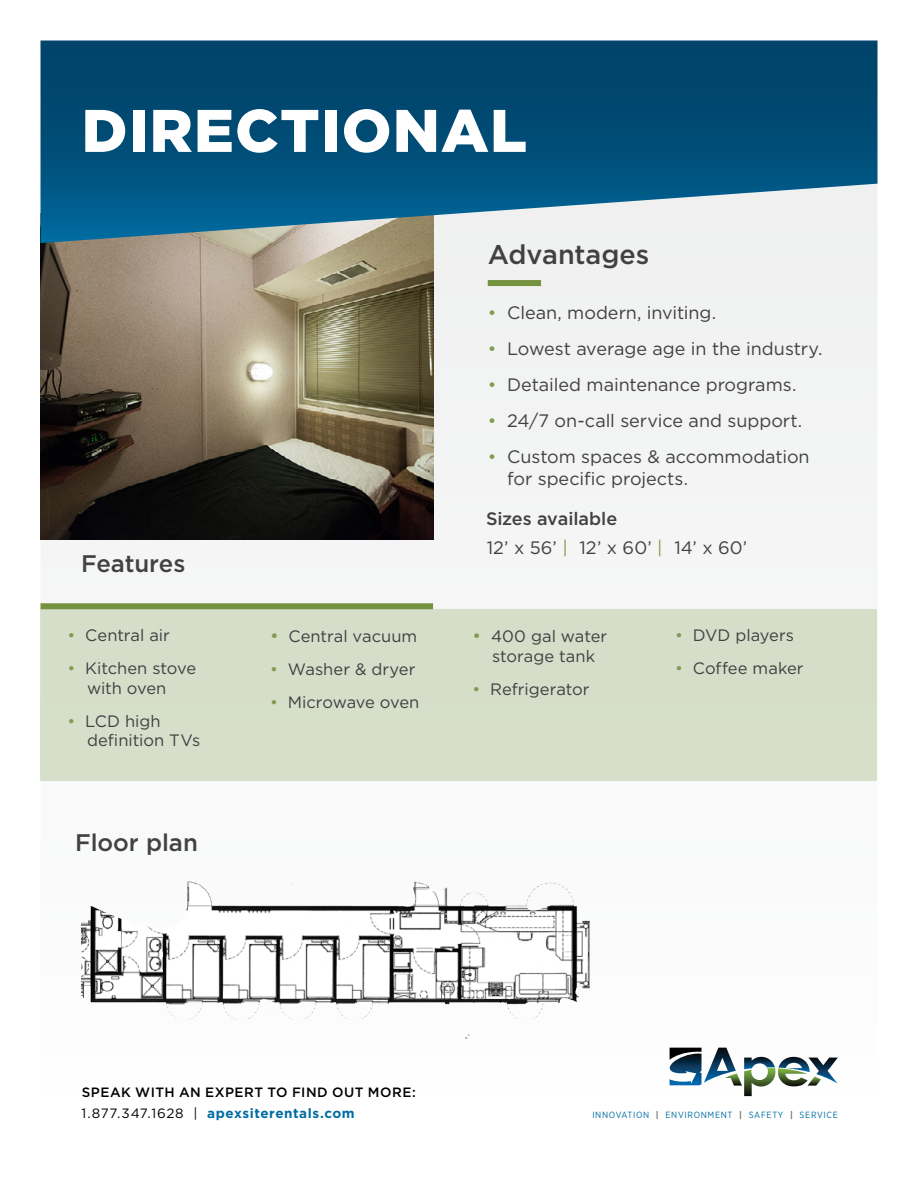
<style>
.page{position:relative;width:918px;height:1188px;background:#fff}
.page>*{position:absolute;margin:0;border:0;box-sizing:border-box;transform-origin:0 0}
.t1{font:900 60px "Gotham Pro";letter-spacing:.02em;color:#fff}
.t2{font:500 27px "Gotham Pro";letter-spacing:-.005em;color:#414042}
.t3{font:500 24px "Gotham Pro";letter-spacing:-.005em;color:#414042}
.t4{font:18px/22.5px "Gotham Pro";letter-spacing:-.005em;color:#414042}
.t5{font:16.5px/19.5px "Gotham Pro";color:#414042}
.t6{font:500 13.5px/21px "Gotham Pro";letter-spacing:.035em;color:#000}
.t7{font:9px "Gotham Narrow";letter-spacing:.075em;color:#006da3}
.s1{color:#819b4f}
.s2{font-size:18px;color:#819b4f}
.s3{font-weight:500}
.s4{font-weight:400}
.s5{font-weight:700;color:#006da3}
.s6{font-weight:700;color:#6d6e71}
</style>
<div class="page">
<div style="left:168px;top:243px;width:709px;height:854px;background:#f6f6f6"></div>
<img style="left:40px;top:243px;width:393px;height:297px">
<svg style="left:40px;top:40px;width:838px;height:203px;background:#226386"></svg>
<img style="left:670px;top:1060px;width:32px;height:26px">
<img style="left:704px;top:1048px;width:32px;height:35px">
<img style="left:744px;top:1057px;width:31px;height:39px">
<img style="left:778px;top:1057px;width:32px;height:11px">
<img style="left:808px;top:1058px;width:30px;height:26px">
<img style="left:725px;top:1073px;width:17px;height:13px">
<img style="left:778px;top:1068px;width:30px;height:19px">
<img style="left:807px;top:1076px;width:14px;height:10px">
<svg style="left:670px;top:1048px;width:32px;height:12px"></svg>
<div style="left:488px;top:280px;width:53px;height:6px;background:#75933f"></div>
<img style="left:81px;top:877px;width:509px;height:133px">
<div style="left:40px;top:609px;width:838px;height:172px;background:#d6deca"></div>
<div style="left:40px;top:603px;width:393px;height:6px;background:#75933f"></div>
<h1 class="t1" style="left:82px;top:96px;width:447px">DIRECTIONAL</h1>
<h3 class="t3" style="left:81px;top:549px;width:106px">Features</h3>
<p class="t5" style="left:68px;top:626px;width:104px"><span class="s1">•</span> Central air</p>
<p class="t5" style="left:87px;top:659px;width:111px;text-indent:-20px"><span class="s1">•</span> Kitchen stove with oven</p>
<p class="t5" style="left:87px;top:711px;width:115px;text-indent:-20px"><span class="s1">•</span> LCD high definition TVs</p>
<h3 class="t3" style="left:75px;top:829px;width:124px">Floor plan</h3>
<p class="t5" style="left:270px;top:627px;width:149px"><span class="s2">•</span> Central vacuum</p>
<p class="t5" style="left:270px;top:660px;width:147px"><span class="s1">•</span> Washer &amp; dryer</p>
<p class="t5" style="left:270px;top:693px;width:151px"><span class="s1">•</span> Microwave oven</p>
<h2 class="t2" style="left:488px;top:239px;width:163px">Advantages</h2>
<p class="t4" style="left:488px;top:301px;width:230px"><span class="s1">•</span> Clean, modern, inviting.</p>
<p class="t4" style="left:488px;top:337px;width:336px"><span class="s1">•</span> Lowest average age in the industry.</p>
<p class="t4" style="left:488px;top:373px;width:310px"><span class="s1">•</span> Detailed maintenance programs.</p>
<p class="t4" style="left:488px;top:409px;width:316px"><span class="s1">•</span> 24/7 on-call service and support.</p>
<p class="t4" style="left:507px;top:445px;width:304px;text-indent:-19px"><span class="s1">•</span> Custom spaces &amp; accommodation for specific projects.</p>
<p class="t4" style="left:486px;top:504px;width:263px;line-height:28.8px"><span class="s3">Sizes available<br></span>12’ x 56’ <span class="s1">|</span> 12’ x 60’ <span class="s1">|</span> 14’ x 60’</p>
<p class="t5" style="left:472px;top:627px;width:136px;text-align:center"><span class="s2">•</span> 400 gal water storage tank</p>
<p class="t5" style="left:473px;top:679px;width:118px"><span class="s1">•</span> Refrigerator</p>
<p class="t5" style="left:675px;top:626px;width:121px"><span class="s1">•</span> DVD players</p>
<p class="t5" style="left:675px;top:659px;width:130px"><span class="s1">•</span> Coffee maker</p>
<p class="t6" style="left:82px;top:1081px;width:336px">SPEAK WITH AN EXPERT TO FIND OUT MORE:<br><span class="s4">1.877.347.1628 |</span> <span class="s5">apexsiterentals.com</span></p>
<p class="t7" style="left:592px;top:1109px;width:247px">INNOVATION <span class="s6">|</span> ENVIRONMENT <span class="s6">|</span> SAFETY <span class="s6">|</span> SERVICE</p>
</div>
